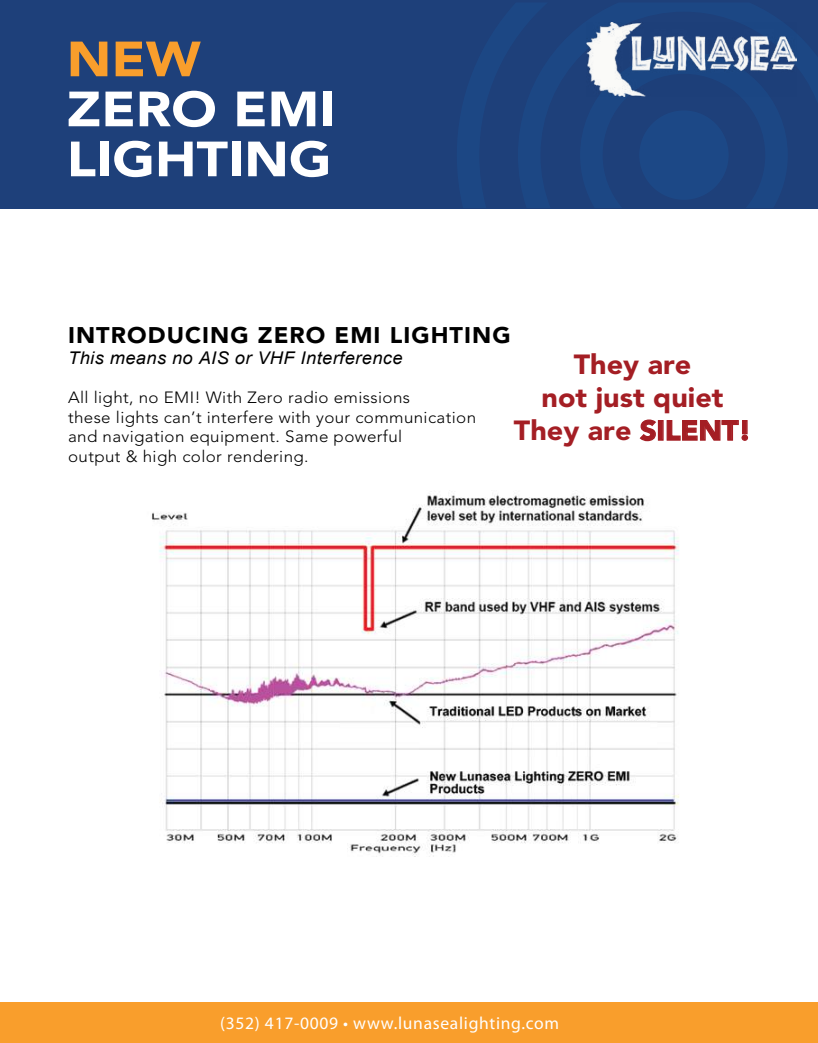
<style>
.page{position:relative;width:818px;height:1043px;background:#fff}
.page>*{position:absolute;margin:0;border:0;box-sizing:border-box;transform-origin:0 0}
.t1{font:900 49px/50px "Avenir LT Std";color:#fff;scale:1.12 1}
.t2{font:900 49px "Avenir LT Std";color:#f99e2c;scale:1.12 1}
.t3{font:900 27.5px/33px "Avenir LT Std";color:#a41e24;text-align:center;scale:1.04 1}
.t4{font:900 22.5px "Avenir LT Std";letter-spacing:.045em;color:#000;scale:1.04 1}
.t5{font:600 17.5px "Raleway";letter-spacing:.04em;color:#fff}
.t6{font:italic 17.5px "Arial";letter-spacing:.02em;color:#000;scale:1.04 1}
.t7{font:300 16.25px/19.5px "Avenir LT Std";letter-spacing:.02em;color:#000;scale:1.04 1}
</style>
<div class="page">
<div style="left:0;top:1002px;width:818px;height:40px;background:#f99e2c"></div>
<div style="left:0;top:0;width:818px;height:208px;background:#1e407a"></div>
<svg style="left:640px;top:111px;width:88px;height:88px"></svg>
<svg style="left:639px;top:419px;width:17px;height:23px"></svg>
<div style="left:657px;top:420px;width:6px;height:21px;border:1px solid #a41e24"></div>
<svg style="left:666px;top:420px;width:82px;height:21px"></svg>
<img style="left:152px;top:494px;width:527px;height:362px">
<img style="left:586px;top:23px;width:210px;height:74px">
<h1 class="t2" style="left:67px;top:39px;width:121px">NEW</h1>
<h1 class="t1" style="left:67px;top:89px;width:241px">ZERO EMI<br>LIGHTING</h1>
<h3 class="t4" style="left:68px;top:326px;width:427px">INTRODUCING ZERO EMI LIGHTING</h3>
<p class="t6" style="left:68px;top:348px;width:323px">This means no AIS or VHF Interference</p>
<p class="t7" style="left:68px;top:389px;width:394px">All light, no EMI! With Zero radio emissions<br>these lights can’t interfere with your communication and navigation equipment. Same powerful<br>output &amp; high color rendering.</p>
<h2 class="t3" style="left:514px;top:350px;width:229px">They are<br>not just quiet<br>They are SILENT!</h2>
<p class="t5" style="left:220px;top:1012px;width:340px">(352) 417-0009 • www.lunasealighting.com</p>
</div>
